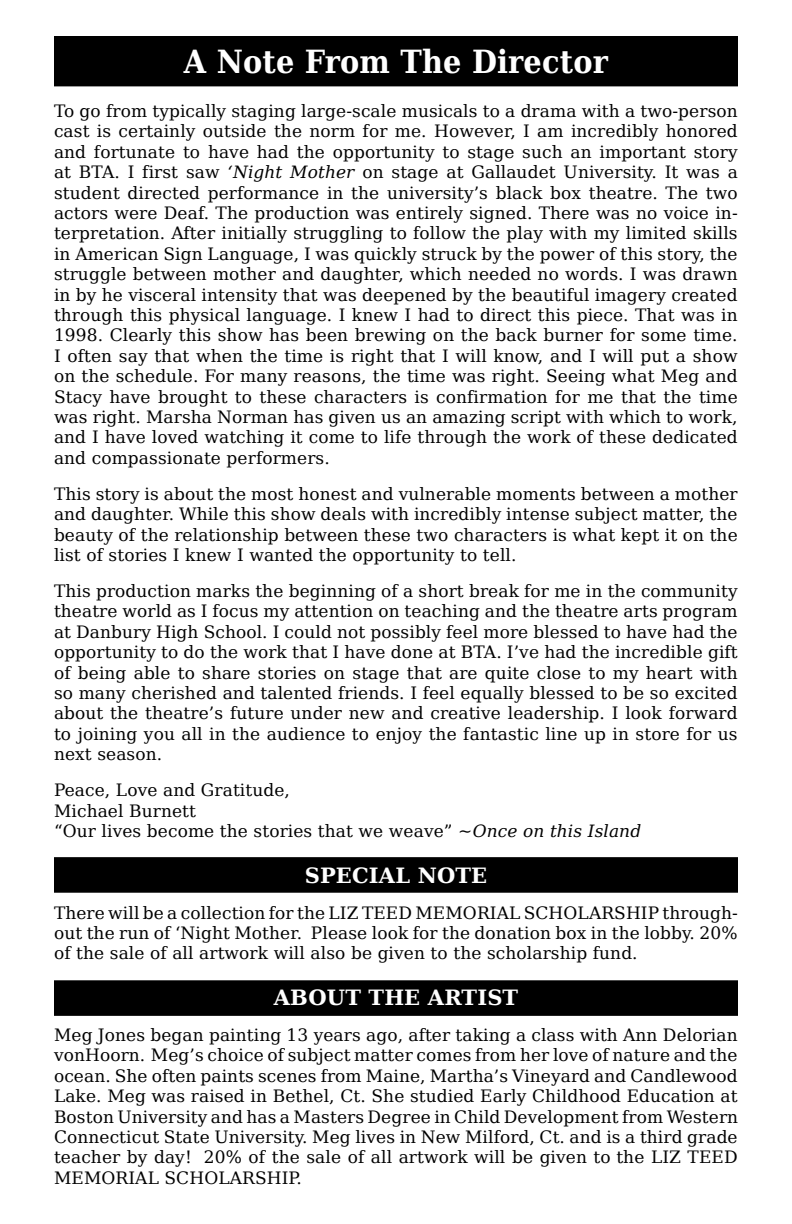
<style>
.page{position:relative;width:792px;height:1224px;background:#fff}
.page>*{position:absolute;margin:0;border:0;box-sizing:border-box;transform-origin:0 0}
.t1{font:700 32px "DejaVu Serif Condensed";letter-spacing:.005em;color:#fff}
.t2{font:700 21px "DejaVu Serif";letter-spacing:.005em;color:#fff}
.t3{font:17px/20.4px "DejaVu Serif";letter-spacing:.005em;color:#000;text-align:justify}
.s1{font-style:italic}
</style>
<div class="page">
<div style="left:58px;top:984px;width:676px;height:28px;background:#000"></div>
<div style="left:54px;top:980px;width:684px;height:36px;border:8px solid #000"></div>
<div style="left:58px;top:861px;width:676px;height:28px;background:#000"></div>
<div style="left:54px;top:857px;width:684px;height:36px;border:8px solid #000"></div>
<div style="left:58px;top:40px;width:676px;height:42px;background:#000"></div>
<div style="left:54px;top:36px;width:684px;height:50px;border:8px solid #000"></div>
<h1 class="t1" style="left:184px;top:36px;width:426px">A Note From The Director</h1>
<p class="t3" style="left:54px;top:100px;width:686px">To go from typically staging large-scale musicals to a drama with a two-person cast is certainly outside the norm for me. However, I am incredibly honored and fortunate to have had the opportunity to stage such an important story at BTA. I first saw <span class="s1">‘Night Mother</span> on stage at Gallaudet University. It was a student directed performance in the university’s black box theatre. The two actors were Deaf. The production was entirely signed. There was no voice in&shy;terpretation. After initially struggling to follow the play with my limited skills in American Sign Language, I was quickly struck by the power of this story, the struggle between mother and daughter, which needed no words. I was drawn in by he visceral intensity that was deepened by the beautiful imagery created through this physical language. I knew I had to direct this piece. That was in 1998. Clearly this show has been brewing on the back burner for some time.<br>I often say that when the time is right that I will know, and I will put a show on the schedule. For many reasons, the time was right. Seeing what Meg and Stacy have brought to these characters is confirmation for me that the time was right. Marsha Norman has given us an amazing script with which to work, and I have loved watching it come to life through the work of these dedicated and compassionate performers.</p>
<p class="t3" style="left:54px;top:483px;width:685px">This story is about the most honest and vulnerable moments between a mother and daughter. While this show deals with incredibly intense subject matter, the beauty of the relationship between these two characters is what kept it on the list of stories I knew I wanted the opportunity to tell.</p>
<p class="t3" style="left:54px;top:580px;width:685px">This production marks the beginning of a short break for me in the community theatre world as I focus my attention on teaching and the theatre arts program at Danbury High School. I could not possibly feel more blessed to have had the opportunity to do the work that I have done at BTA. I’ve had the incredible gift of being able to share stories on stage that are quite close to my heart with so many cherished and talented friends. I feel equally blessed to be so excited about the theatre’s future under new and creative leadership. I look forward to joining you all in the audience to enjoy the fantastic line up in store for us next season.</p>
<p class="t3" style="left:54px;top:779px;width:589px;text-align:left">Peace, Love and Gratitude,<br>Michael Burnett<br>“Our lives become the stories that we weave” ~<span class="s1">Once on this Island</span></p>
<p class="t2" style="left:305px;top:858px;width:184px">SPECIAL NOTE</p>
<p class="t3" style="left:54px;top:902px;width:686px">There will be a collection for the LIZ TEED MEMORIAL SCHOLARSHIP through&shy;out the run of ‘Night Mother. Please look for the donation box in the lobby. 20% of the sale of all artwork will also be given to the scholarship fund.</p>
<p class="t2" style="left:274px;top:981px;width:246px">ABOUT THE ARTIST</p>
<p class="t3" style="left:54px;top:1024px;width:686px">Meg Jones began painting 13 years ago, after taking a class with Ann Delorian vonHoorn. Meg’s choice of subject matter comes from her love of nature and the ocean. She often paints scenes from Maine, Martha’s Vineyard and Candlewood Lake. Meg was raised in Bethel, Ct. She studied Early Childhood Education at Boston University and has a Masters Degree in Child Development from Western Connecticut State University. Meg lives in New Milford, Ct. and is a third grade teacher by day! 20% of the sale of all artwork will be given to the LIZ TEED MEMORIAL SCHOLARSHIP.</p>
</div>
